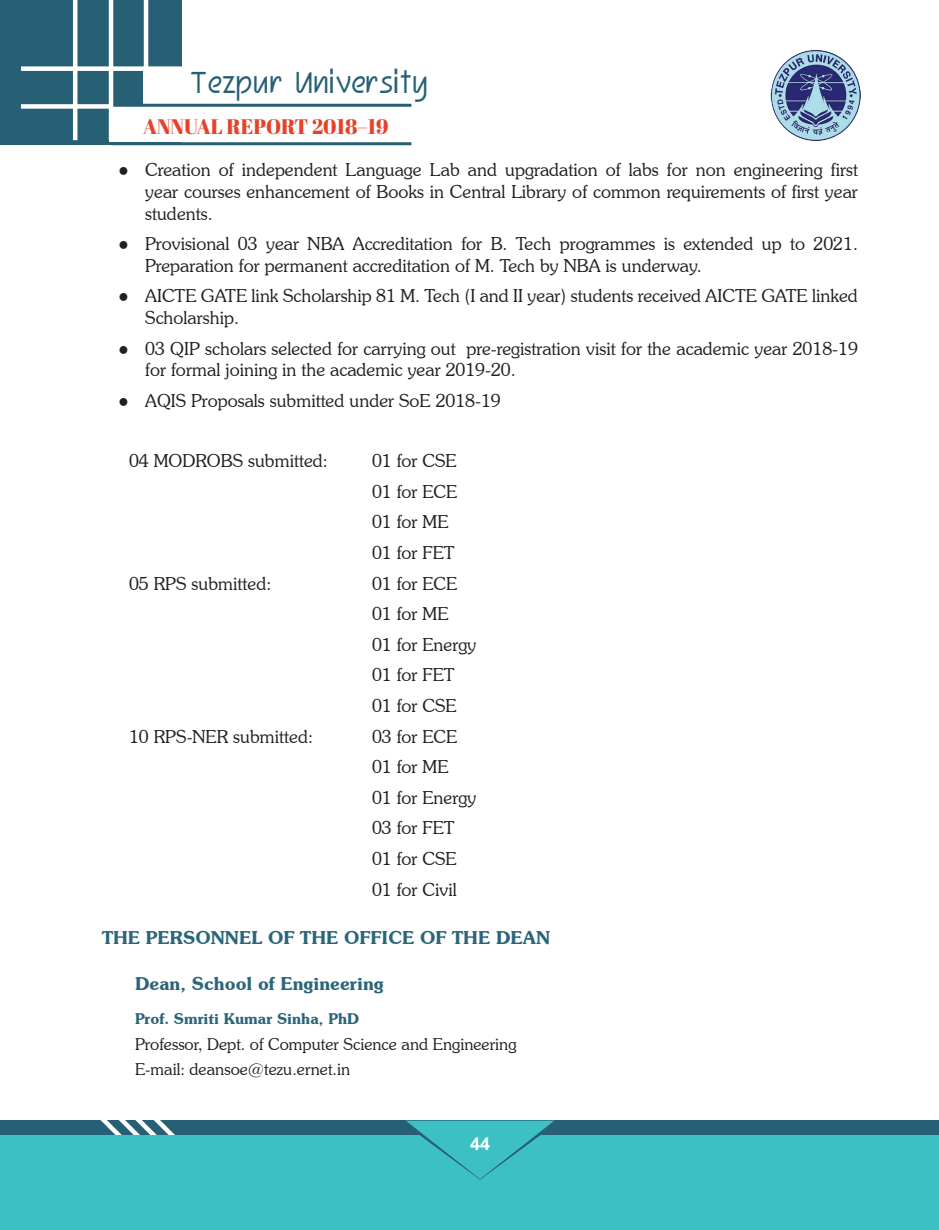
<style>
.page{position:relative;width:939px;height:1230px;background:#fff}
.page>*{position:absolute;margin:0;border:0;box-sizing:border-box;transform-origin:0 0}
.t1{font:30px "Aduren";letter-spacing:.02em;color:#276074}
.t2{font:21px "Abril Fatface";color:#e6422a;scale:.96 1}
.Body_Text{font:300 18px/21.6px "Souvenir IT Cby BT";color:#231f20}
.First__Head{font:600 18px "Souvenir IT Cby BT";color:#2b657a}
.Second__Head{font:600 18px "Souvenir IT Cby BT";color:#2b657a}
.Body_Text-2{font:700 18px "Arial";color:#fff}
.Author___Affiliation{font:300 16.5px "Souvenir IT Cby BT";color:#231f20}
.Author___Name{font:600 15px "Souvenir IT Cby BT";color:#2b657a}
.s1{font-family:"Sylfaen";font-weight:400}
</style>
<div class="page">
<div style="left:0;top:1121px;width:939px;height:79px;background:#276074"></div>
<svg style="left:86px;top:1120px;width:200px;height:15px"></svg>
<div style="left:0;top:1135px;width:939px;height:95px;background:#3dc0c3"></div>
<svg style="left:406px;top:1121px;width:148px;height:59px"></svg>
<div style="left:0;top:0;width:182px;height:145px;background:#276074"></div>
<hr style="left:73px;top:0;width:4px;height:140px;background:#fff">
<hr style="left:144px;top:0;width:4px;height:140px;background:#fff">
<div style="left:109px;top:106px;width:179px;height:36px;background:#fff"></div>
<div style="left:144px;top:68px;width:141px;height:38px;background:#fff"></div>
<div style="left:21px;top:104px;width:174px;height:5px;background:#fff"></div>
<div style="left:21px;top:66px;width:174px;height:5px;background:#fff"></div>
<hr style="left:109px;top:0;width:4px;height:140px;background:#fff">
<hr style="left:111px;top:142px;width:300px;height:3px;background:#276074">
<hr style="left:113px;top:104px;width:298px;height:3px;background:#276074">
<img style="left:771px;top:50px;width:90px;height:90px">
<h1 class="t1" style="left:190px;top:66px;width:240px">Tezpur University</h1>
<p class="t2" style="left:143px;top:112px;width:257px">ANNUAL REPORT 2018–19</p>
<p class="Body_Text" style="left:145px;top:159px;width:714px;text-align:justify;text-indent:-27px"><span class="s1">●</span> Creation of independent Language Lab and upgradation of labs for non engineering first year courses enhancement of Books in Central Library of common requirements of first year students.</p>
<p class="Body_Text" style="left:145px;top:233px;width:714px;text-indent:-27px"><span class="s1">●</span> Provisional 03 year NBA Accreditation for B. Tech programmes is extended up to 2021.<br>Preparation for permanent accreditation of M. Tech by NBA is underway.</p>
<p class="Body_Text" style="left:145px;top:285px;width:714px;text-indent:-27px"><span class="s1">●</span> AICTE GATE link Scholarship 81 M. Tech (I and II year) students received AICTE GATE linked<br>Scholarship.</p>
<p class="Body_Text" style="left:145px;top:337px;width:714px;text-indent:-27px"><span class="s1">●</span> 03 QIP scholars selected for carrying out pre-registration visit for the academic year 2018-19 for formal joining in the academic year 2019-20.</p>
<p class="Body_Text" style="left:118px;top:389px;width:384px"><span class="s1">●</span> AQIS Proposals submitted under SoE 2018-19</p>
<p class="Body_Text" style="left:129px;top:450px;width:200px">04 MODROBS submitted:</p>
<p class="Body_Text" style="left:372px;top:450px;width:86px">01 for CSE</p>
<p class="Body_Text" style="left:372px;top:480px;width:87px">01 for ECE</p>
<p class="Body_Text" style="left:372px;top:511px;width:78px">01 for ME</p>
<p class="Body_Text" style="left:372px;top:542px;width:84px">01 for FET</p>
<p class="Body_Text" style="left:129px;top:572px;width:144px">05 RPS submitted:</p>
<p class="Body_Text" style="left:372px;top:572px;width:87px">01 for ECE</p>
<p class="Body_Text" style="left:372px;top:603px;width:78px">01 for ME</p>
<p class="Body_Text" style="left:372px;top:633px;width:106px">01 for Energy</p>
<p class="Body_Text" style="left:372px;top:664px;width:84px">01 for FET</p>
<p class="Body_Text" style="left:372px;top:695px;width:86px">01 for CSE</p>
<p class="Body_Text" style="left:129px;top:725px;width:185px">10 RPS-NER submitted:</p>
<p class="Body_Text" style="left:372px;top:725px;width:87px">03 for ECE</p>
<p class="Body_Text" style="left:372px;top:756px;width:78px">01 for ME</p>
<p class="Body_Text" style="left:372px;top:786px;width:106px">01 for Energy</p>
<p class="Body_Text" style="left:372px;top:817px;width:84px">03 for FET</p>
<p class="Body_Text" style="left:372px;top:848px;width:86px">01 for CSE</p>
<p class="Body_Text" style="left:372px;top:878px;width:86px">01 for Civil</p>
<p class="First__Head" style="left:102px;top:927px;width:450px">THE PERSONNEL OF THE OFFICE OF THE DEAN</p>
<p class="Second__Head" style="left:135px;top:972px;width:250px">Dean, School of Engineering</p>
<p class="Author___Name" style="left:135px;top:1010px;width:226px">Prof. Smriti Kumar Sinha, PhD</p>
<p class="Author___Affiliation" style="left:135px;top:1034px;width:383px">Professor, Dept. of Computer Science and Engineering</p>
<p class="Author___Affiliation" style="left:135px;top:1059px;width:217px">E-mail: deansoe@tezu.ernet.in</p>
<p class="Body_Text-2" style="left:470px;top:1131px;width:22px">44</p>
</div>
